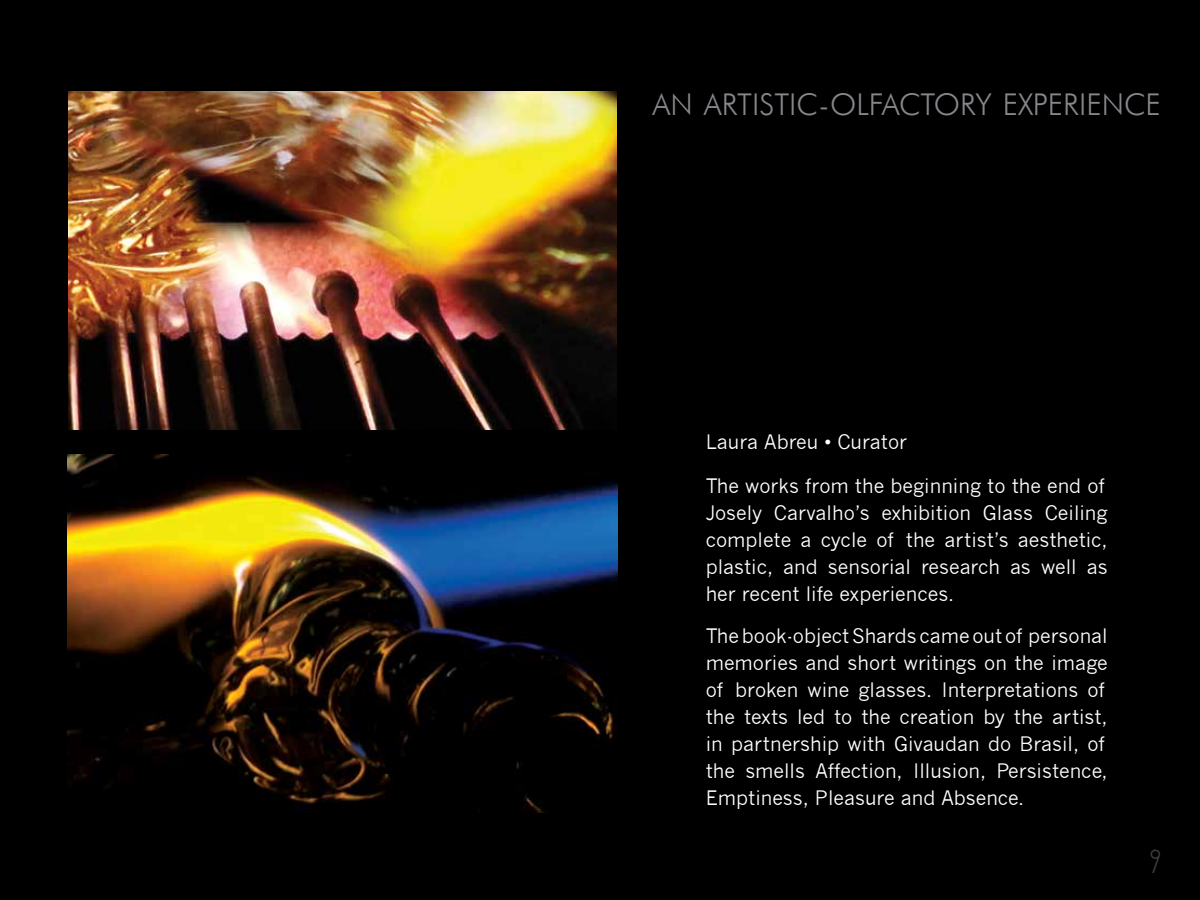
<style>
.page{position:relative;width:1200px;height:900px;background:#000}
.page>*{position:absolute;margin:0;border:0;box-sizing:border-box;transform-origin:0 0}
.t1{font:300 30px "Futura BT";color:#88868b}
.t2{font:30px "Anson";color:#433e40}
.t3{font:19.5px/27px "News Gothic";color:#fff}
</style>
<div class="page">
<img style="left:69px;top:92px;width:548px;height:338px">
<img style="left:68px;top:454px;width:550px;height:359px">
<h1 class="t1" style="left:652px;top:86px;width:510px">AN ARTISTIC-OLFACTORY EXPERIENCE</h1>
<p class="t3" style="left:706px;top:429px;width:203px">Laura Abreu • Curator</p>
<p class="t3" style="left:706px;top:473px;width:404px">The works from the beginning to the end of Josely Carvalho’s exhibition Glass Ceiling complete a cycle of the artist’s aesthetic, plastic, and sensorial research as well as her recent life experiences.</p>
<p class="t3" style="left:706px;top:623px;width:404px">The book-object Shards came out of personal memories and short writings on the image of broken wine glasses. Interpretations of the texts led to the creation by the artist, in partnership with Givaudan do Brasil, of the smells Affection, Illusion, Persistence, Emptiness, Pleasure and Absence.</p>
<h1 class="t2" style="left:1149px;top:848px;width:14px">9</h1>
</div>
